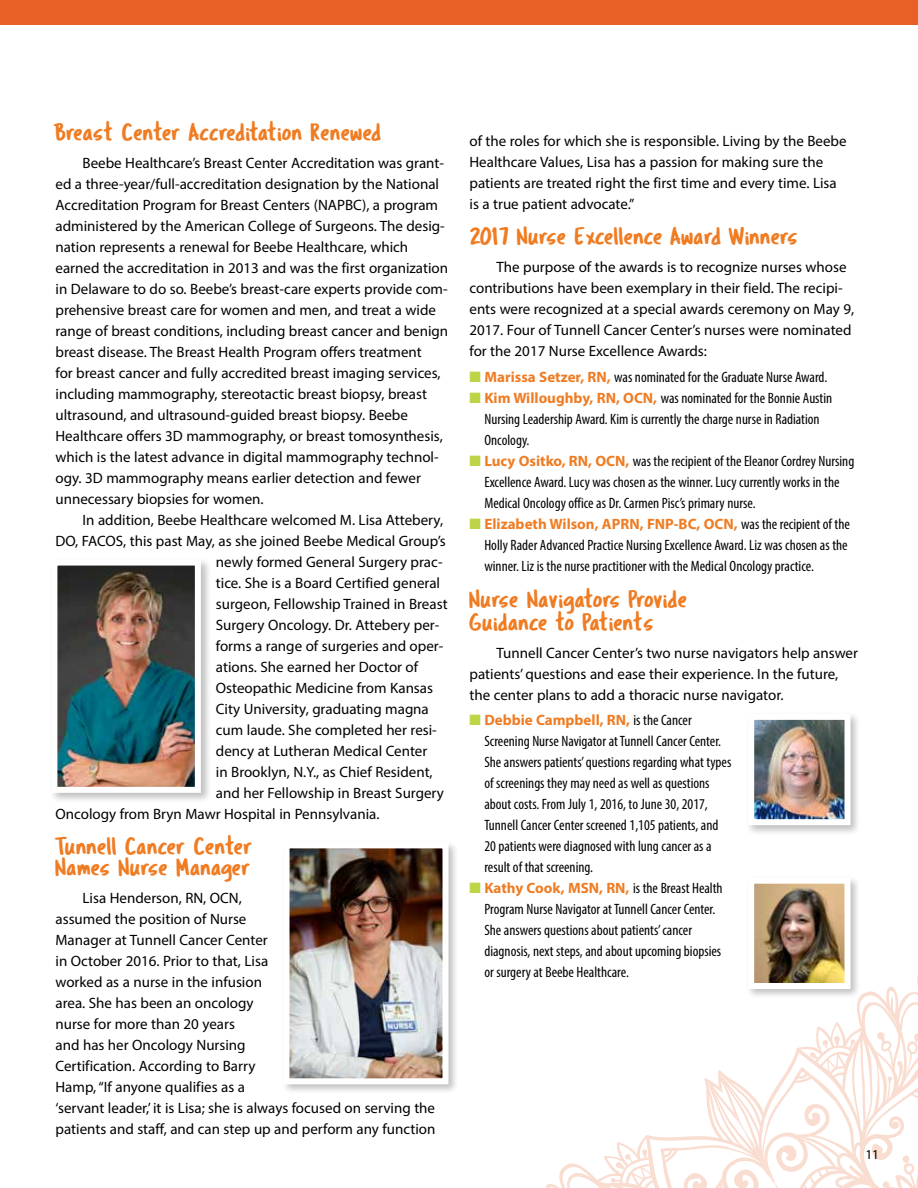
<style>
.page{position:relative;width:918px;height:1188px;background:#fff}
.page>*{position:absolute;margin:0;border:0;box-sizing:border-box;transform-origin:0 0}
.t1{font:25.5px/21px "Tragic Marker";color:#ef7c22}
.t2{font:15px/21px "Myriad Pro";color:#000}
.t3{font:condensed 15px/21px "Myriad Pro";color:#000}
.t4{font:13.5px "Myriad Pro";color:#000}
.s1{color:#bed446}
.s2{font-weight:700;font-stretch:normal;color:#ef7c22}
</style>
<div class="page">
<svg style="left:546px;top:1078px;width:172px;height:110px"></svg>
<svg style="left:718px;top:975px;width:200px;height:213px"></svg>
<svg style="left:903px;top:1033px;width:15px;height:40px"></svg>
<hr style="left:0;top:756px;width:1px;height:432px;background:#93b3bc">
<div style="left:0;top:0;width:918px;height:24px;background:#e96026"></div>
<div style="left:49px;top:557px;width:163px;height:247px;background:#000;opacity:.25"></div>
<img style="left:58px;top:567px;width:136px;height:219px">
<div style="left:51px;top:560px;width:150px;height:233px;border:6px solid #fff"></div>
<div style="left:281px;top:840px;width:178px;height:255px;background:#000;opacity:.25"></div>
<img style="left:291px;top:849px;width:150px;height:228px">
<div style="left:284px;top:842px;width:164px;height:242px;border:6px solid #fff"></div>
<div style="left:746px;top:876px;width:115px;height:124px;background:#000;opacity:.25"></div>
<img style="left:755px;top:885px;width:88px;height:97px">
<div style="left:748px;top:878px;width:102px;height:111px;border:6px solid #fff"></div>
<div style="left:746px;top:712px;width:115px;height:124px;background:#000;opacity:.25"></div>
<img style="left:755px;top:721px;width:88px;height:97px">
<div style="left:748px;top:714px;width:102px;height:111px;border:6px solid #fff"></div>
<h1 class="t1" style="left:56px;top:121px;width:328px">Breast Center Accreditation Renewed</h1>
<p class="t2" style="left:55px;top:152px;width:394px;text-indent:27px">Beebe Healthcare’s Breast Center Accreditation was grant&shy;ed a three-year/full-accreditation designation by the National Accreditation Program for Breast Centers (NAPBC), a program administered by the American College of Surgeons. The desig&shy;nation represents a renewal for Beebe Healthcare, which earned the accreditation in 2013 and was the first organization in Delaware to do so. Beebe’s breast-care experts provide com&shy;prehensive breast care for women and men, and treat a wide range of breast conditions, including breast cancer and benign breast disease. The Breast Health Program offers treatment<br>for breast cancer and fully accredited breast imaging services, including mammography, stereotactic breast biopsy, breast ultrasound, and ultrasound-guided breast biopsy. Beebe Healthcare offers 3D mammography, or breast tomosynthesis, which is the latest advance in digital mammography technol&shy;ogy. 3D mammography means earlier detection and fewer unnecessary biopsies for women.</p>
<p class="t2" style="left:82px;top:509px;width:362px">In addition, Beebe Healthcare welcomed M. Lisa Attebery,</p>
<p class="t2" style="left:55px;top:530px;width:392px">DO, FACOS, this past May, as she joined Beebe Medical Group’s</p>
<p class="t2" style="left:216px;top:551px;width:228px">newly formed General Surgery prac-</p>
<p class="t2" style="left:216px;top:572px;width:226px">tice. She is a Board Certified general</p>
<p class="t2" style="left:216px;top:593px;width:233px">surgeon, Fellowship Trained in Breast</p>
<p class="t2" style="left:216px;top:614px;width:225px">Surgery Oncology. Dr. Attebery per-</p>
<p class="t2" style="left:216px;top:635px;width:229px">forms a range of surgeries and oper-</p>
<p class="t2" style="left:216px;top:656px;width:204px">ations. She earned her Doctor of</p>
<p class="t2" style="left:216px;top:677px;width:219px">Osteopathic Medicine from Kansas</p>
<p class="t2" style="left:216px;top:698px;width:214px">City University, graduating magna</p>
<p class="t2" style="left:216px;top:719px;width:223px">cum laude. She completed her resi-</p>
<p class="t2" style="left:216px;top:740px;width:213px">dency at Lutheran Medical Center</p>
<p class="t2" style="left:216px;top:761px;width:218px">in Brooklyn, N.Y., as Chief Resident,</p>
<p class="t2" style="left:216px;top:782px;width:230px">and her Fellowship in Breast Surgery</p>
<p class="t2" style="left:55px;top:803px;width:326px">Oncology from Bryn Mawr Hospital in Pennsylvania.</p>
<h1 class="t1" style="left:56px;top:835px;width:199px">Tunnell Cancer Center<br>Names Nurse Manager</h1>
<p class="t2" style="left:56px;top:887px;width:381px;text-indent:27px">Lisa Henderson, RN, OCN,<br>assumed the position of Nurse<br>Manager at Tunnell Cancer Center<br>in October 2016. Prior to that, Lisa<br>worked as a nurse in the infusion<br>area. She has been an oncology<br>nurse for more than 20 years<br>and has her Oncology Nursing<br>Certification. According to Barry<br>Hamp, “If anyone qualifies as a<br>‘servant leader,’ it is Lisa; she is always focused on serving the patients and staff, and can step up and perform any function</p>
<p class="t2" style="left:470px;top:130px;width:379px">of the roles for which she is responsible. Living by the Beebe Healthcare Values, Lisa has a passion for making sure the patients are treated right the first time and every time. Lisa is a true patient advocate.”</p>
<h1 class="t1" style="left:470px;top:225px;width:330px">2017 Nurse Excellence Award Winners</h1>
<p class="t2" style="left:470px;top:256px;width:386px;text-indent:27px">The purpose of the awards is to recognize nurses whose contributions have been exemplary in their field. The recipi&shy;ents were recognized at a special awards ceremony on May 9, 2017. Four of Tunnell Cancer Center’s nurses were nominated for the 2017 Nurse Excellence Awards:</p>
<p class="t3" style="left:470px;top:366px;width:359px"><span class="s1">■</span> <span class="s2">Marissa Setzer, RN,</span> was nominated for the Graduate Nurse Award.</p>
<p class="t3" style="left:484px;top:387px;width:349px;text-indent:-15px"><span class="s1">■</span> <span class="s2">Kim Willoughby, RN, OCN,</span> was nominated for the Bonnie Austin<br>Nursing Leadership Award. Kim is currently the charge nurse in Radiation<br>Oncology.</p>
<p class="t3" style="left:484px;top:450px;width:371px;text-indent:-15px"><span class="s1">■</span> <span class="s2">Lucy Ositko, RN, OCN,</span> was the recipient of the Eleanor Cordrey Nursing<br>Excellence Award. Lucy was chosen as the winner. Lucy currently works in the<br>Medical Oncology office as Dr. Carmen Pisc’s primary nurse.</p>
<p class="t3" style="left:484px;top:513px;width:367px;text-indent:-15px"><span class="s1">■</span> <span class="s2">Elizabeth Wilson, APRN, FNP-BC, OCN,</span> was the recipient of the<br>Holly Rader Advanced Practice Nursing Excellence Award. Liz was chosen as the winner. Liz is the nurse practitioner with the Medical Oncology practice.</p>
<h1 class="t1" style="left:470px;top:588px;width:220px;line-height:22.5px">Nurse Navigators Provide<br>Guidance to Patients</h1>
<p class="t2" style="left:470px;top:642px;width:390px;text-indent:27px">Tunnell Cancer Center’s two nurse navigators help answer patients’ questions and ease their experience. In the future, the center plans to add a thoracic nurse navigator.</p>
<p class="t3" style="left:484px;top:710px;width:248px;text-indent:-15px"><span class="s1">■</span> <span class="s2">Debbie Campbell, RN,</span> is the Cancer Screening Nurse Navigator at Tunnell Cancer Center.<br>She answers patients’ questions regarding what types of screenings they may need as well as questions about costs. From July 1, 2016, to June 30, 2017, Tunnell Cancer Center screened 1,105 patients, and 20 patients were diagnosed with lung cancer as a result of that screening.</p>
<p class="t3" style="left:484px;top:878px;width:240px;text-indent:-15px"><span class="s1">■</span> <span class="s2">Kathy Cook, MSN, RN,</span> is the Breast Health Program Nurse Navigator at Tunnell Cancer Center.<br>She answers questions about patients’ cancer diagnosis, next steps, and about upcoming biopsies or surgery at Beebe Healthcare.</p>
<p class="t4" style="left:865px;top:1146px;width:15px">11</p>
</div>
